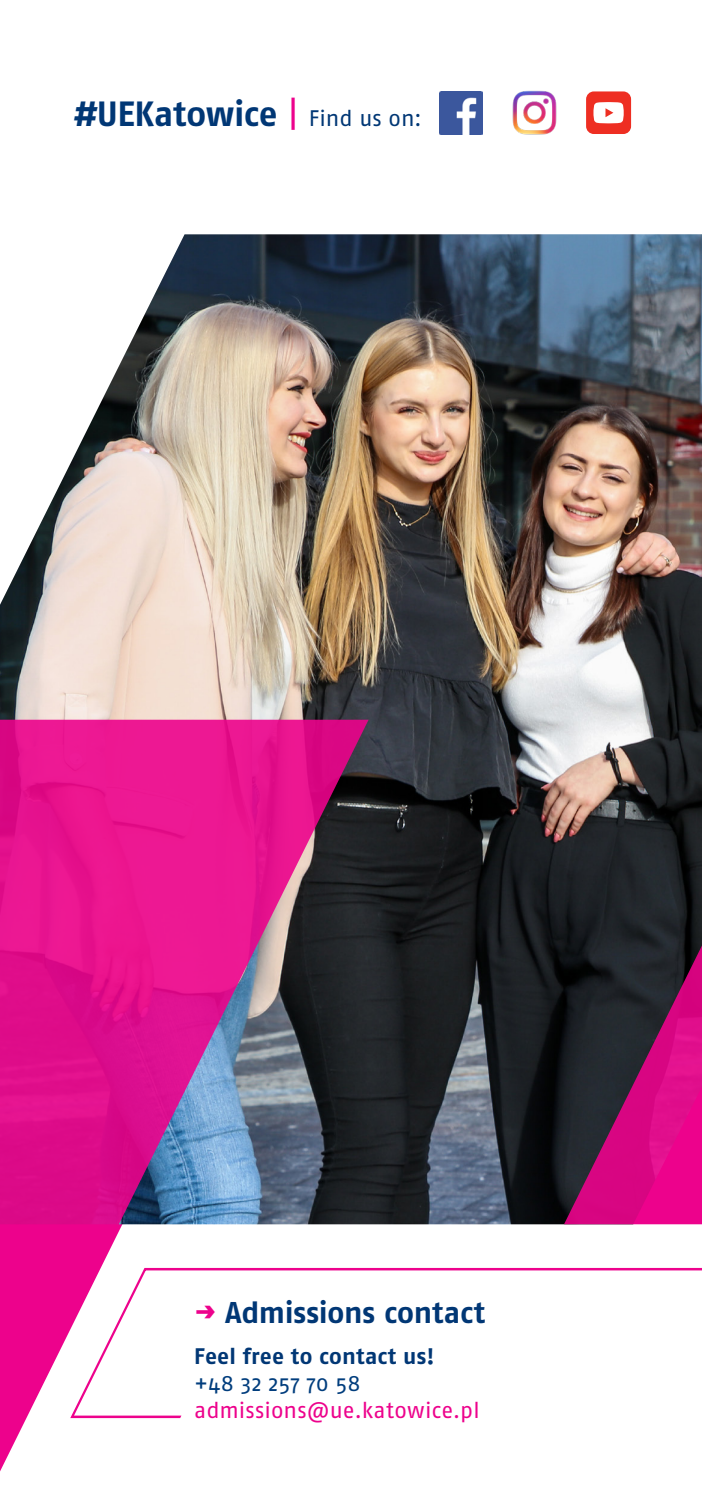
<style>
.page{position:relative;width:702px;height:1489px;background:#fff}
.page>*{position:absolute;margin:0;border:0;box-sizing:border-box;transform-origin:0 0}
.t1{font:700 35px "Fago Pro";letter-spacing:-.005em;color:#013775}
.t2{font:700 30px "Fago Pro";letter-spacing:-.005em;color:#013775}
.t3{font:22.5px "Fago Pro";letter-spacing:.005em;color:#ed028c}
.t4{font:700 22.5px "Fago Pro";letter-spacing:.01em;color:#013775}
.t5{font:22.5px "Fago Pro";letter-spacing:.015em;color:#013d7d}
.s1{font-style:italic}
.s2{font-weight:400;color:#ed028c}
.s3{font-weight:400;font-size:22.5px}
.s4{color:#ed028c}
</style>
<div class="page">
<img style="left:0;top:234px;width:702px;height:990px">
<img style="left:439px;top:91px;width:43px;height:43px">
<div style="left:586px;top:91px;width:45px;height:43px;background:#ee2e22;border-radius:8px"></div>
<svg style="left:593px;top:102px;width:30px;height:21px"></svg>
<img style="left:512px;top:90px;width:45px;height:45px">
<svg style="left:0;top:719px;width:372px;height:753px;background:#be4593"></svg>
<svg style="left:561px;top:603px;width:141px;height:621px;background:#693a58"></svg>
<svg style="left:68px;top:1266px;width:634px;height:153px"></svg>
<p class="t1" style="left:71px;top:93px;width:352px"><span class="s1">#</span>UEKatowice <span class="s2">|</span> <span class="s3">Find us on:</span></p>
<p class="t2" style="left:194px;top:1294px;width:292px"><span class="s4">→</span> Admissions contact</p>
<p class="t4" style="left:194px;top:1342px;width:242px">Feel free to contact us!</p>
<p class="t5" style="left:194px;top:1369px;width:168px">+48 32 257 70 58</p>
<p class="t3" style="left:194px;top:1396px;width:287px">admissions@ue.katowice.pl</p>
</div>
